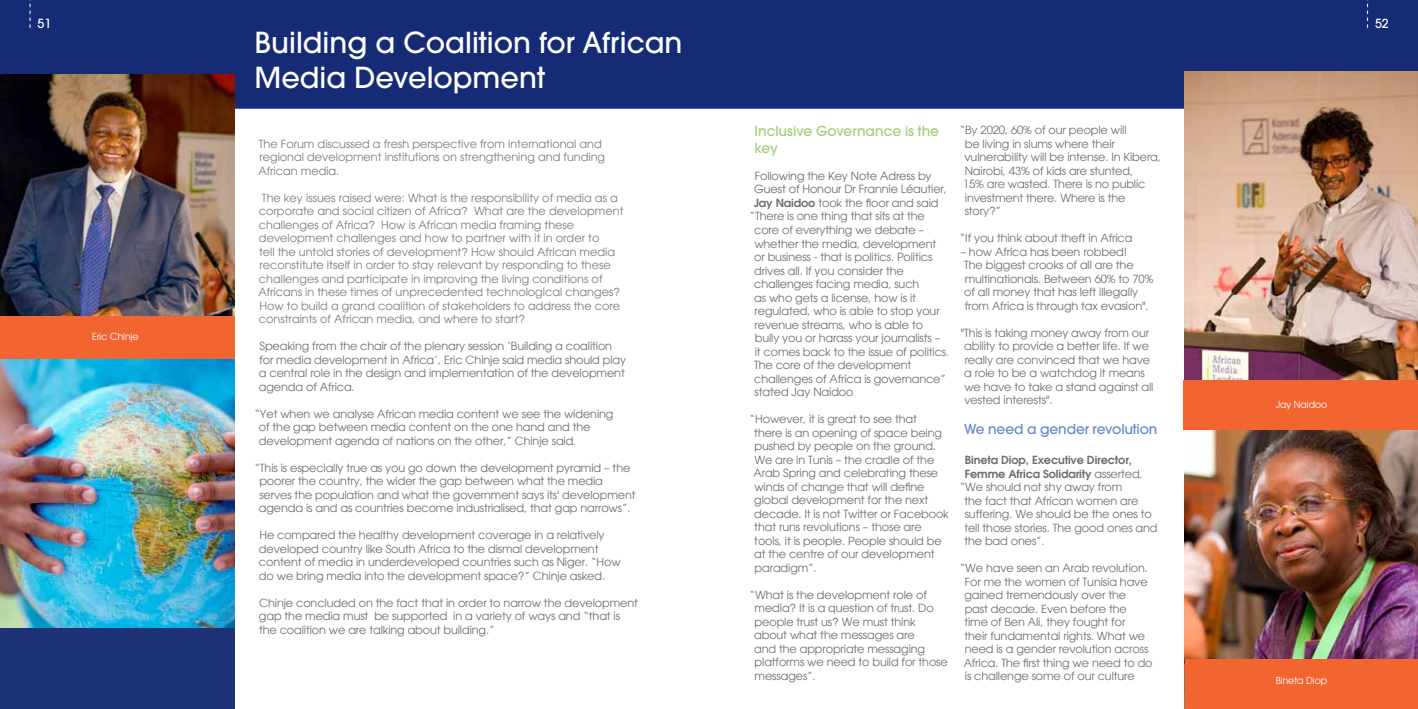
<style>
.page{position:relative;width:1418px;height:709px;background:#fff}
.page>*{position:absolute;margin:0;border:0;box-sizing:border-box;transform-origin:0 0}
.t1{font:500 28.75px/34.5px "Avant Garde";color:#fff}
.t2{font:500 13.75px/16.5px "Avant Garde";color:#9fcf74}
.t3{font:500 13.75px "Avant Garde";letter-spacing:-.01em;color:#648ac7}
.t4{font:500 12.5px "Avant Garde";color:#fff}
.t5{font:11.25px/13.5px "Avant Garde";letter-spacing:-.01em;color:#6d6e71}
.t6{font:11.25px/13.5px "Avant Garde";color:#7b7c7f}
.t7{font:600 11.25px "Avant Garde";letter-spacing:-.01em;color:#6d6e71}
.t8{font:11.25px "Avant Garde";letter-spacing:-.01em;color:#696a6d}
.t9{font:10px "Avant Garde IT Cby BT";color:#fff}
.s1{color:#696a6d}
.s2{font-weight:600}
.s3{font-weight:400}
</style>
<div class="page">
<div style="left:0;top:0;width:1417px;height:109px;background:#162b75"></div>
<svg style="left:30px;top:0;width:1px;height:28px"></svg>
<img style="left:0;top:74px;width:234px;height:242px">
<div style="left:0;top:316px;width:234px;height:49px;background:#f26531"></div>
<img style="left:1184px;top:72px;width:233px;height:309px">
<img style="left:1184px;top:430px;width:233px;height:279px">
<div style="left:1183px;top:381px;width:234px;height:49px;background:#f26531"></div>
<div style="left:1185px;top:659px;width:232px;height:50px;background:#f26531"></div>
<svg style="left:1367px;top:0;width:1px;height:28px"></svg>
<img style="left:0;top:359px;width:234px;height:269px">
<div style="left:0;top:628px;width:234px;height:81px;background:#1e3278"></div>
<p class="t4" style="left:37px;top:16px;width:15px">51</p>
<p class="t9" style="left:92px;top:331px;width:48px">Eric Chinje</p>
<h1 class="t1" style="left:254px;top:25px;width:429px">Building a Coalition for African<br>Media Development</h1>
<p class="t6" style="left:258px;top:137px;width:348px">The Forum discussed a fresh perspective from international and regional development institutions on strengthening and funding<br>African media.</p>
<p class="t6" style="left:258px;top:191px;width:366px;text-indent:4px">The key issues raised were: What is the responsibility of media as a corporate and social citizen of Africa? What are the development challenges of Africa? How is African media framing these development challenges and how to partner with it in order to<br>tell the untold stories of development? How should African media reconstitute itself in order to stay relevant by responding to these challenges and participate in improving the living conditions of Africans in these times of unprecedented technological changes?<br>How to build a grand coalition of stakeholders to address the core constraints of African media, and where to start?</p>
<p class="t5" style="left:259px;top:339px;width:369px">Speaking from the chair of the plenary session ‘Building a coalition for media development in Africa’, Eric Chinje said media should play a central role in the design and implementation of the development agenda of Africa.</p>
<p class="t5" style="left:259px;top:407px;width:356px;text-indent:-5px">“Yet when we analyse African media content we see the widening of the gap between media content on the one hand and the development agenda of nations on the other,” Chinje said.</p>
<p class="t5" style="left:259px;top:461px;width:378px;text-indent:-5px">“This is especially true as you go down the development pyramid – the poorer the country, the wider the gap between what the media serves the population and what the government says its' development agenda is and as countries become industrialised, that gap narrows”.</p>
<p class="t5" style="left:259px;top:528px;width:363px">He compared the healthy development coverage in a relatively developed country like South Africa to the dismal development content of media in underdeveloped countries such as Niger. “How do we bring media into the development space?” Chinje asked.</p>
<p class="t5" style="left:259px;top:596px;width:380px">Chinje concluded on the fact that in order to narrow the development gap the media must be supported in a variety of ways and “that is the coalition we are talking about building.”</p>
<p class="t2" style="left:754px;top:123px;width:186px">Inclusive Governance is the key</p>
<p class="t8" style="left:754px;top:169px;width:178px">Following the Key Note Adress by</p>
<p class="t5" style="left:754px;top:183px;width:194px"><span class="s1">Guest of Honour</span> Dr Frannie Léautier,</p>
<p class="t5" style="left:753px;top:196px;width:186px"><span class="s2">Jay Naidoo</span> took the floor and said</p>
<p class="t5" style="left:749px;top:210px;width:177px">“There is one thing that sits at the</p>
<p class="t5" style="left:754px;top:223px;width:171px">core of everything we debate –</p>
<p class="t5" style="left:754px;top:237px;width:183px">whether the media, development</p>
<p class="t5" style="left:754px;top:250px;width:180px">or business - that is politics. Politics</p>
<p class="t5" style="left:754px;top:264px;width:151px">drives all. If you consider the</p>
<p class="t5" style="left:754px;top:277px;width:167px">challenges facing media, such</p>
<p class="t5" style="left:754px;top:291px;width:163px">as who gets a license, how is it</p>
<p class="t5" style="left:754px;top:304px;width:187px">regulated, who is able to stop your</p>
<p class="t5" style="left:754px;top:318px;width:170px">revenue streams, who is able to</p>
<p class="t5" style="left:754px;top:331px;width:187px">bully you or harass your journalists –</p>
<p class="t5" style="left:754px;top:345px;width:196px">it comes back to the issue of politics.</p>
<p class="t5" style="left:754px;top:358px;width:159px">The core of the development</p>
<p class="t5" style="left:754px;top:372px;width:193px">challenges of Africa is governance”</p>
<p class="t5" style="left:754px;top:385px;width:100px">stated Jay Naidoo</p>
<p class="t5" style="left:753px;top:412px;width:197px;text-indent:-4px">“However, it is great to see that<br>there is an opening of space being pushed by people on the ground.<br>We are in Tunis – the cradle of the<br>Arab Spring and celebrating these winds of change that will define global development for the next decade. It is not Twitter or Facebook that runs revolutions – those are tools, it is people. People should be at the centre of our development paradigm”.</p>
<p class="t5" style="left:754px;top:588px;width:195px;text-indent:-5px">“What is the development role of media? It is a question of trust. Do people trust us? We must think about what the messages are<br>and the appropriate messaging platforms we need to build for those messages”.</p>
<p class="t5" style="left:959px;top:123px;width:203px">“By 2020, 60% of our people will<br>be living in slums where their vulnerability will be intense. In Kibera,<br>Nairobi, 43% of kids are stunted,<br>15% are wasted. There is no public investment there. Where is the<br>story?”</p>
<p class="t5" style="left:959px;top:231px;width:174px">“If you think about theft in Africa</p>
<p class="t5" style="left:964px;top:245px;width:191px;text-indent:-4px">– how Africa has been robbed!<br>The biggest crooks of all are the multinationals. Between 60% to 70% of all money that has left illegally from Africa is through tax evasion".</p>
<p class="t5" style="left:960px;top:326px;width:194px">"This is taking money away from our ability to provide a better life. If we really are convinced that we have a role to be a watchdog it means we have to take a stand against all vested interests".</p>
<p class="t3" style="left:964px;top:420px;width:195px">We need a gender revolution</p>
<p class="t7" style="left:964px;top:452px;width:169px">Bineta Diop, Executive Director,</p>
<p class="t7" style="left:964px;top:466px;width:179px">Femme Africa Solidarity <span class="s3">asserted,</span></p>
<p class="t5" style="left:959px;top:480px;width:164px">“We should not shy away from</p>
<p class="t5" style="left:964px;top:494px;width:175px">the fact that African women are</p>
<p class="t5" style="left:964px;top:507px;width:189px">suffering. We should be the ones to</p>
<p class="t5" style="left:964px;top:521px;width:195px">tell those stories. The good ones and</p>
<p class="t5" style="left:964px;top:534px;width:82px">the bad ones”.</p>
<p class="t5" style="left:963px;top:561px;width:190px;text-indent:-4px">“We have seen an Arab revolution.<br>For me the women of Tunisia have gained tremendously over the<br>past decade. Even before the<br>time of Ben Ali, they fought for<br>their fundamental rights. What we need is a gender revolution across<br>Africa. The first thing we need to do is challenge some of our culture</p>
<p class="t4" style="left:1374px;top:16px;width:15px">52</p>
<p class="t9" style="left:1275px;top:398px;width:53px">Jay Naidoo</p>
<p class="t9" style="left:1275px;top:674px;width:53px">Bineta Diop</p>
</div>
